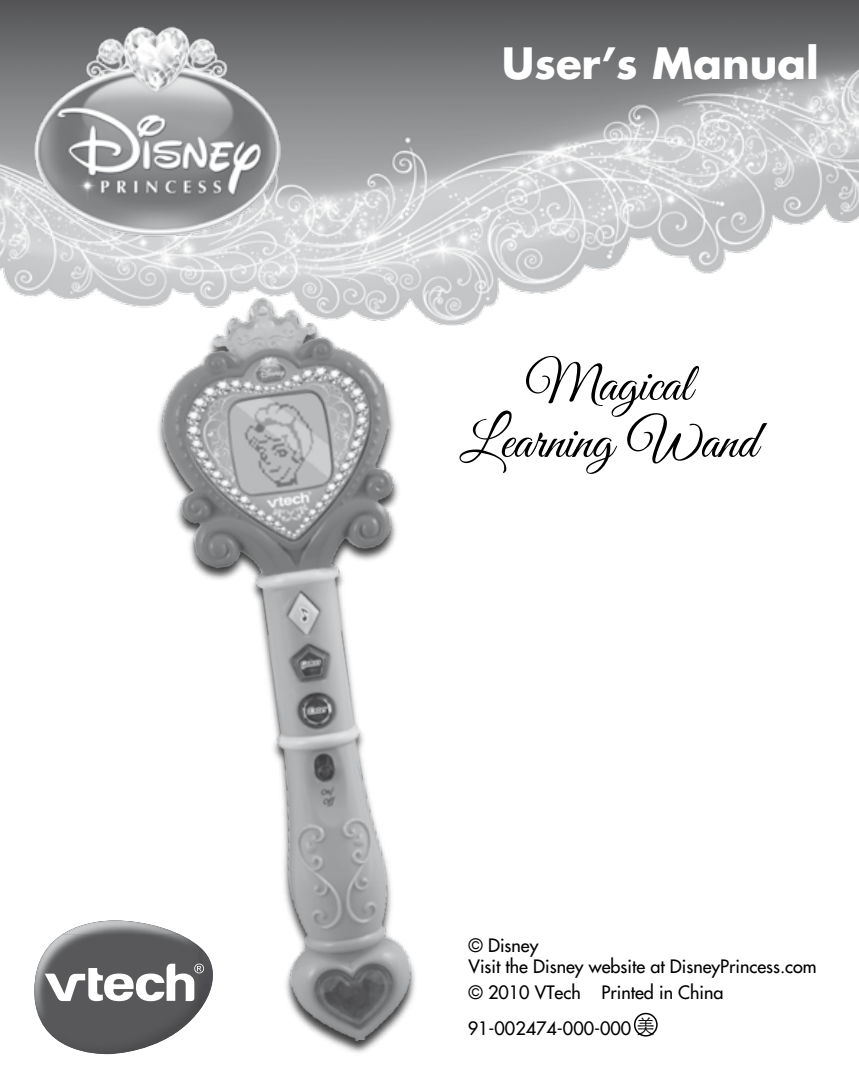
<style>
.page{position:relative;width:859px;height:1080px;background:#fff}
.page>*{position:absolute;margin:0;border:0;box-sizing:border-box;transform-origin:0 0}
.t1{font:54px/57px "Good Vibrations ROB Script";color:#000;text-align:center}
.t2{font:700 42px "Futura";color:#fff}
.t3{font:500 18px/21.6px "Futura";color:#000}
</style>
<div class="page">
<img style="left:157px;top:325px;width:301px;height:728px">
<img style="left:0;top:0;width:859px;height:325px">
<img style="left:34px;top:26px;width:247px;height:212px">
<svg style="left:34px;top:920px;width:186px;height:134px"></svg>
<div style="left:634px;top:1013px;width:24px;height:24px;border:2px solid #000;border-radius:50%"></div>
<h2 class="t2" style="left:502px;top:35px;width:319px">User’s Manual</h2>
<h1 class="t1" style="left:460px;top:355px;width:299px">Magical<br>Learning Wand</h1>
<p class="t3" style="left:468px;top:934px;width:350px">© Disney<br>Visit the Disney website at DisneyPrincess.com</p>
<p class="t3" style="left:468px;top:975px;width:257px;line-height:36px">© 2010 VTech Printed in China<br>91-002474-000-000 <sup>美</sup></p>
</div>
